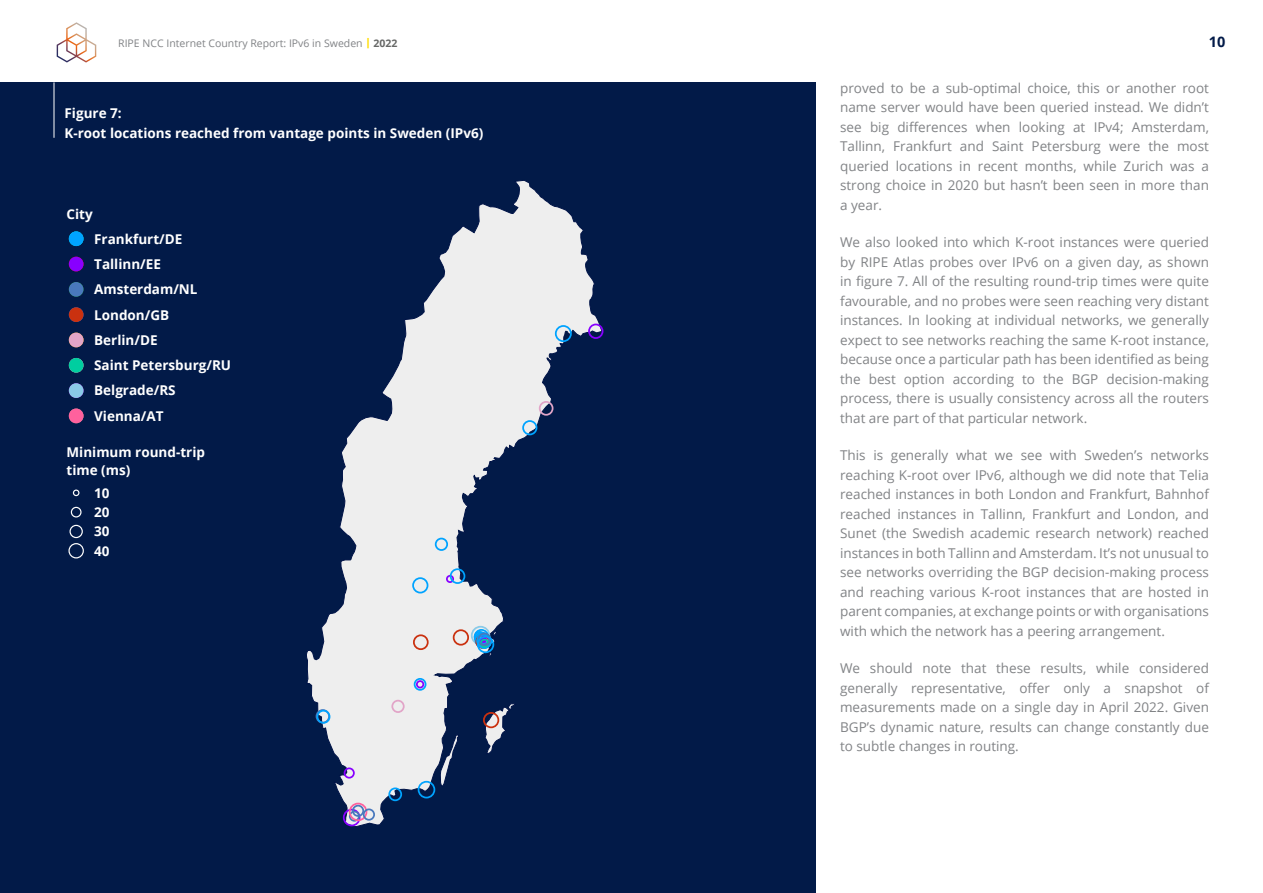
<style>
.page{position:relative;width:1263px;height:893px;background:#fff}
.page>*{position:absolute;margin:0;border:0;box-sizing:border-box;transform-origin:0 0}
.t1{font:700 14.55px "Open Sans";color:#021a48}
.t2{font:13.5px/19.5px "Open Sans";color:#818386;text-align:justify}
.t3{font:700 13.5px/25.3px "Open Sans";color:#fff}
.t4{font:10.5px "Open Sans";color:#818386}
.s1{font-weight:800;color:#fd0}
.s2{font-weight:700;color:#676867}
</style>
<div class="page">
<svg style="left:57px;top:22px;width:39px;height:41px"></svg>
<div style="left:0;top:82px;width:816px;height:811px;background:#021a48"></div>
<hr style="left:54px;top:82px;width:1px;height:56px;background:#fff">
<svg style="left:306px;top:180px;width:297px;height:647px"></svg>
<div style="left:316px;top:709px;width:14px;height:14px;border:2px solid #4978bd;border-radius:50%"></div>
<div style="left:317px;top:710px;width:13px;height:14px;border:2px solid #00a3ff;border-radius:50%"></div>
<div style="left:343px;top:809px;width:17px;height:17px;border:2px solid #80f;border-radius:50%"></div>
<div style="left:349px;top:811px;width:11px;height:11px;border:2px solid #4978bd;border-radius:50%"></div>
<div style="left:344px;top:767px;width:11px;height:12px;border:2px solid #80f;border-radius:50%"></div>
<div style="left:352px;top:805px;width:12px;height:12px;border:2px solid #4978bd;border-radius:50%"></div>
<div style="left:349px;top:803px;width:18px;height:18px;border:2px solid #ff619d;border-radius:50%"></div>
<div style="left:363px;top:808px;width:12px;height:13px;border:2px solid #4978bd;border-radius:50%"></div>
<div style="left:388px;top:787px;width:14px;height:14px;border:2px solid #00a3ff;border-radius:50%"></div>
<div style="left:391px;top:700px;width:14px;height:13px;border:2px solid #e2a5c8;border-radius:50%"></div>
<div style="left:413px;top:634px;width:16px;height:16px;border:2px solid #ca310f;border-radius:50%"></div>
<div style="left:414px;top:678px;width:12px;height:13px;border:2px solid #00a3ff;border-radius:50%"></div>
<div style="left:416px;top:680px;width:8px;height:8px;border:2px solid #80f;border-radius:50%"></div>
<div style="left:412px;top:577px;width:16px;height:16px;border:2px solid #00a3ff;border-radius:50%"></div>
<div style="left:418px;top:781px;width:17px;height:17px;border:2px solid #00a3ff;border-radius:50%"></div>
<div style="left:435px;top:538px;width:13px;height:13px;border:2px solid #00a3ff;border-radius:50%"></div>
<div style="left:446px;top:575px;width:8px;height:8px;border:2px solid #80f;border-radius:50%"></div>
<div style="left:453px;top:629px;width:16px;height:17px;border:2px solid #ca310f;border-radius:50%"></div>
<div style="left:450px;top:568px;width:15px;height:16px;border:2px solid #00a3ff;border-radius:50%"></div>
<div style="left:474px;top:631px;width:11px;height:12px;border:2px solid #00a3ff;border-radius:50%"></div>
<div style="left:471px;top:626px;width:19px;height:19px;border:2px solid #8acae8;border-radius:50%"></div>
<div style="left:474px;top:633px;width:13px;height:13px;border:2px solid #00a3ff;border-radius:50%"></div>
<div style="left:474px;top:629px;width:15px;height:15px;border:2px solid #00a3ff;border-radius:50%"></div>
<div style="left:475px;top:632px;width:13px;height:13px;border:2px solid #00a3ff;border-radius:50%"></div>
<div style="left:475px;top:634px;width:15px;height:15px;border:2px solid #ca310f;border-radius:50%"></div>
<div style="left:478px;top:634px;width:12px;height:12px;border:2px solid #4978bd;border-radius:50%"></div>
<div style="left:476px;top:633px;width:16px;height:16px;border:2px solid #00a3ff;border-radius:50%"></div>
<div style="left:477px;top:634px;width:15px;height:15px;border:2px solid #00a3ff;border-radius:50%"></div>
<div style="left:480px;top:639px;width:9px;height:9px;border:2px solid #00cea0;border-radius:50%"></div>
<div style="left:478px;top:633px;width:13px;height:13px;border:2px solid #4978bd;border-radius:50%"></div>
<div style="left:477px;top:636px;width:17px;height:17px;border:2px solid #00a3ff;border-radius:50%"></div>
<div style="left:483px;top:712px;width:16px;height:16px;border:2px solid #ca310f;border-radius:50%"></div>
<div style="left:522px;top:420px;width:15px;height:15px;border:2px solid #00a3ff;border-radius:50%"></div>
<div style="left:539px;top:401px;width:14px;height:15px;border:2px solid #e2a5c8;border-radius:50%"></div>
<div style="left:555px;top:325px;width:17px;height:17px;border:2px solid #00a3ff;border-radius:50%"></div>
<div style="left:588px;top:324px;width:15px;height:15px;border:2px solid #80f;border-radius:50%"></div>
<div style="left:69px;top:231px;width:15px;height:15px;background:#00a3ff;border-radius:50%"></div>
<div style="left:69px;top:257px;width:15px;height:14px;background:#80f;border-radius:50%"></div>
<div style="left:69px;top:282px;width:15px;height:15px;background:#4978bd;border-radius:50%"></div>
<div style="left:69px;top:307px;width:15px;height:15px;background:#ca310f;border-radius:50%"></div>
<div style="left:69px;top:333px;width:15px;height:14px;background:#e2a5c8;border-radius:50%"></div>
<div style="left:69px;top:358px;width:15px;height:15px;background:#00cea0;border-radius:50%"></div>
<div style="left:69px;top:383px;width:15px;height:15px;background:#8acae8;border-radius:50%"></div>
<div style="left:69px;top:409px;width:15px;height:14px;background:#ff619d;border-radius:50%"></div>
<svg style="left:73px;top:490px;width:6px;height:6px"></svg>
<div style="left:71px;top:507px;width:11px;height:10px;border:1px solid #fff;border-radius:50%"></div>
<div style="left:70px;top:525px;width:13px;height:13px;border:1px solid #fff;border-radius:50%"></div>
<div style="left:68px;top:543px;width:16px;height:15px;border:1px solid #fff;border-radius:50%"></div>
<p class="t4" style="left:118px;top:36px;width:281px">RIPE NCC Internet Country Report: IPv6 in Sweden <span class="s1">|</span> <span class="s2">2022</span></p>
<p class="t1" style="left:1209px;top:32px;width:18px">10</p>
<p class="t2" style="left:840px;top:78px;width:370px">proved to be a sub-optimal choice, this or another root name server would have been queried instead. We didn’t see big differences when looking at IPv4; Amsterdam, Tallinn, Frankfurt and Saint Petersburg were the most queried locations in recent months, while Zurich was a strong choice in 2020 but hasn’t been seen in more than a year.</p>
<p class="t2" style="left:840px;top:232px;width:370px">We also looked into which K-root instances were queried by RIPE Atlas probes over IPv6 on a given day, as shown in figure 7. All of the resulting round-trip times were quite favourable, and no probes were seen reaching very distant instances. In looking at individual networks, we generally expect to see networks reaching the same K-root instance, because once a particular path has been identified as being the best option according to the BGP decision-making process, there is usually consistency across all the routers that are part of that particular network.</p>
<p class="t2" style="left:840px;top:445px;width:370px">This is generally what we see with Sweden’s networks reaching K-root over IPv6, although we did note that Telia reached instances in both London and Frankfurt, Bahnhof reached instances in Tallinn, Frankfurt and London, and Sunet (the Swedish academic research network) reached instances in both Tallinn and Amsterdam. It’s not unusual to see networks overriding the BGP decision-making process and reaching various K-root instances that are hosted in parent companies, at exchange points or with organisations with which the network has a peering arrangement.</p>
<p class="t2" style="left:840px;top:658px;width:370px">We should note that these results, while considered generally representative, offer only a snapshot of measurements made on a single day in April 2022. Given BGP’s dynamic nature, results can change constantly due to subtle changes in routing.</p>
<p class="t3" style="left:64px;top:103px;width:420px;line-height:19.5px">Figure 7:<br>K-root locations reached from vantage points in Sweden (IPv6)</p>
<p class="t3" style="left:67px;top:201px;width:28px">City</p>
<p class="t3" style="left:94px;top:226px;width:138px">Frankfurt/DE<br>Tallinn/EE<br>Amsterdam/NL<br>London/GB<br>Berlin/DE<br>Saint Petersburg/RU<br>Belgrade/RS<br>Vienna/AT</p>
<p class="t3" style="left:67px;top:442px;width:140px;line-height:18px">Minimum round-trip time (ms)</p>
<p class="t3" style="left:94px;top:483px;width:17px;line-height:19.4px;text-align:justify">10<br>20<br>30<br>40</p>
</div>
